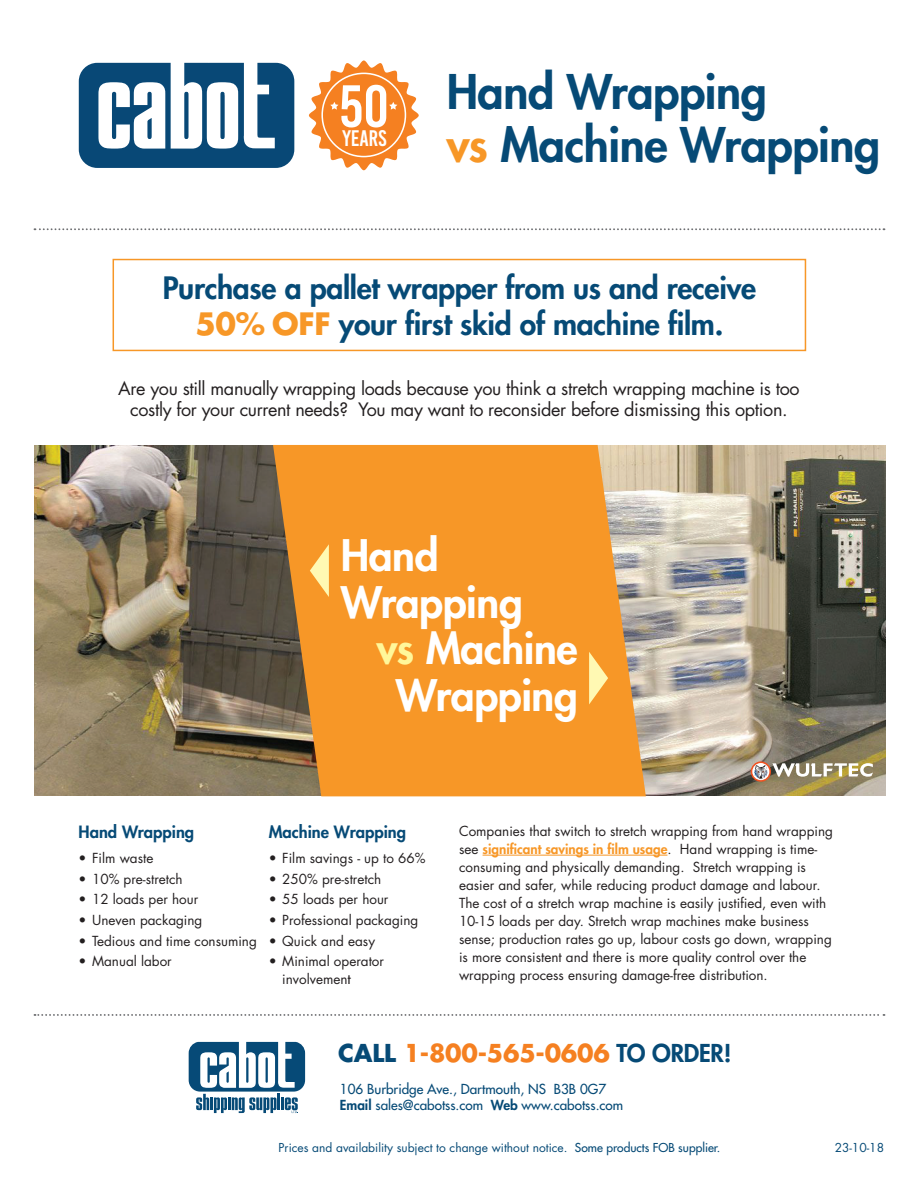
<style>
.page{position:relative;width:918px;height:1188px;background:#fff}
.page>*{position:absolute;margin:0;border:0;box-sizing:border-box;transform-origin:0 0}
.t1{font:800 46.5px/52.5px "Futura Std";letter-spacing:-.01em;color:#064a76}
.t2{font:800 42.3px "Futura Std";letter-spacing:-.01em;color:#fff}
.t3{font:800 30px/36px "Futura Std";letter-spacing:-.01em;color:#064a76;text-align:center}
.t4{font:700 24px "Futura Std";letter-spacing:-.01em;color:#f58021}
.t5{font:22.5px "Bebas Kai";color:#fff}
.t6{font:18px/21.6px "Futura Std";letter-spacing:-.02em;color:#231f20;text-align:center}
.t7{font:800 16.5px "Futura Std";color:#064a76}
.t8{font:13.5px/18px "Futura Std";color:#231f20}
.t9{font:500 13.5px/16.2px "Futura Std";color:#064a76}
.t10{font:12px "Futura Std";color:#064a76}
.s1{font-family:"Bebas Kai";font-weight:400;font-size:59.4px;color:#fff}
.s2{color:#f79727}
.s3{font-weight:700;color:#f79727}
.s4{color:#fff79a}
.s5{font-weight:500}
.s6{font-weight:800;color:#f79727}
.s7{color:#064a76}
.s8{font-weight:800;color:#064a76}
.s9{font-weight:800}
</style>
<div class="page">
<svg style="left:79px;top:63px;width:215px;height:105px"></svg>
<svg style="left:309px;top:60px;width:110px;height:110px"></svg>
<svg style="left:34px;top:1014px;width:851px;height:2px"></svg>
<svg style="left:34px;top:228px;width:851px;height:2px"></svg>
<div style="left:113px;top:259px;width:693px;height:92px;border:2px solid #f79727"></div>
<img style="left:35px;top:445px;width:238px;height:351px">
<img style="left:646px;top:445px;width:239px;height:351px">
<svg style="left:273px;top:445px;width:373px;height:351px;background:#ea9532"></svg>
<svg style="left:310px;top:544px;width:19px;height:53px"></svg>
<svg style="left:589px;top:652px;width:19px;height:52px"></svg>
<svg style="left:189px;top:1042px;width:116px;height:72px"></svg>
<svg style="left:751px;top:761px;width:20px;height:21px"></svg>
<svg style="left:752px;top:763px;width:17px;height:17px"></svg>
<svg style="left:754px;top:763px;width:119px;height:16px"></svg>
<hr style="left:483px;top:855px;width:184px;height:1px;background:#f79727">
<h1 class="t1" style="left:447px;top:66px;width:435px;text-indent:-107px"><span class="s1">50</span> Hand Wrapping<br><span class="s2">vs</span> Machine Wrapping</h1>
<h3 class="t5" style="left:342px;top:126px;width:46px">YEARS</h3>
<h3 class="t3" style="left:163px;top:270px;width:595px">Purchase a pallet wrapper from us and receive<br><span class="s3">50% OFF</span> your first skid of machine film.</h3>
<h3 class="t6" style="left:118px;top:378px;width:683px">Are you still manually wrapping loads because you think a stretch wrapping machine is too costly for your current needs? You may want to reconsider before dismissing this option.</h3>
<h2 class="t2" style="left:341px;top:529px;width:99px">Hand</h2>
<h2 class="t2" style="left:341px;top:575px;width:184px">Wrapping</h2>
<h2 class="t2" style="left:377px;top:622px;width:203px"><span class="s4">vs</span> Machine</h2>
<h2 class="t2" style="left:396px;top:668px;width:184px">Wrapping</h2>
<p class="t7" style="left:79px;top:822px;width:117px">Hand Wrapping</p>
<p class="t8" style="left:79px;top:849px;width:76px">• Film waste</p>
<p class="t8" style="left:79px;top:870px;width:106px">• 10% pre-stretch</p>
<p class="t8" style="left:79px;top:891px;width:121px">• 12 loads per hour</p>
<p class="t8" style="left:79px;top:911px;width:125px">• Uneven packaging</p>
<p class="t8" style="left:79px;top:932px;width:180px">• Tedious and time consuming</p>
<p class="t8" style="left:79px;top:953px;width:95px">• Manual labor</p>
<p class="t7" style="left:269px;top:822px;width:139px">Machine Wrapping</p>
<p class="t8" style="left:269px;top:849px;width:158px">• Film savings - up to 66%</p>
<p class="t8" style="left:269px;top:870px;width:114px">• 250% pre-stretch</p>
<p class="t8" style="left:269px;top:891px;width:121px">• 55 loads per hour</p>
<p class="t8" style="left:269px;top:911px;width:151px">• Professional packaging</p>
<p class="t8" style="left:269px;top:932px;width:108px">• Quick and easy</p>
<p class="t8" style="left:282px;top:953px;width:103px;text-indent:-14px">• Minimal operator involvemen<span class="s5">t</span></p>
<p class="t8" style="left:459px;top:822px;width:375px">Companies that switch to stretch wrapping from hand wrapping see <span class="s6">significant savings in film usage</span>. Hand wrapping is time&shy;consuming and physically demanding. Stretch wrapping is easier and safer, while reducing product damage and labour.<br>The cost of a stretch wrap machine is easily justified, even with 10-15 loads per day. Stretch wrap machines make business sense; production rates go up, labour costs go down, wrapping is more consistent and there is more quality control over the wrapping process ensuring damage-free distribution.</p>
<h3 class="t4" style="left:338px;top:1037px;width:395px"><span class="s7">CALL</span> 1-800-565-0606 <span class="s8">TO ORDER!</span></h3>
<p class="t9" style="left:340px;top:1081px;width:285px">106 Burbridge Ave., Dartmouth, NS B3B 0G7<br><span class="s9">Email</span> sales@cabotss.com <span class="s9">Web</span> www.cabotss.com</p>
<p class="t10" style="left:279px;top:1140px;width:443px">Prices and availability subject to change without notice. <span class="s5">Some products FOB supplier.</span></p>
<p class="t10" style="left:835px;top:1140px;width:51px">23-10-18</p>
</div>
